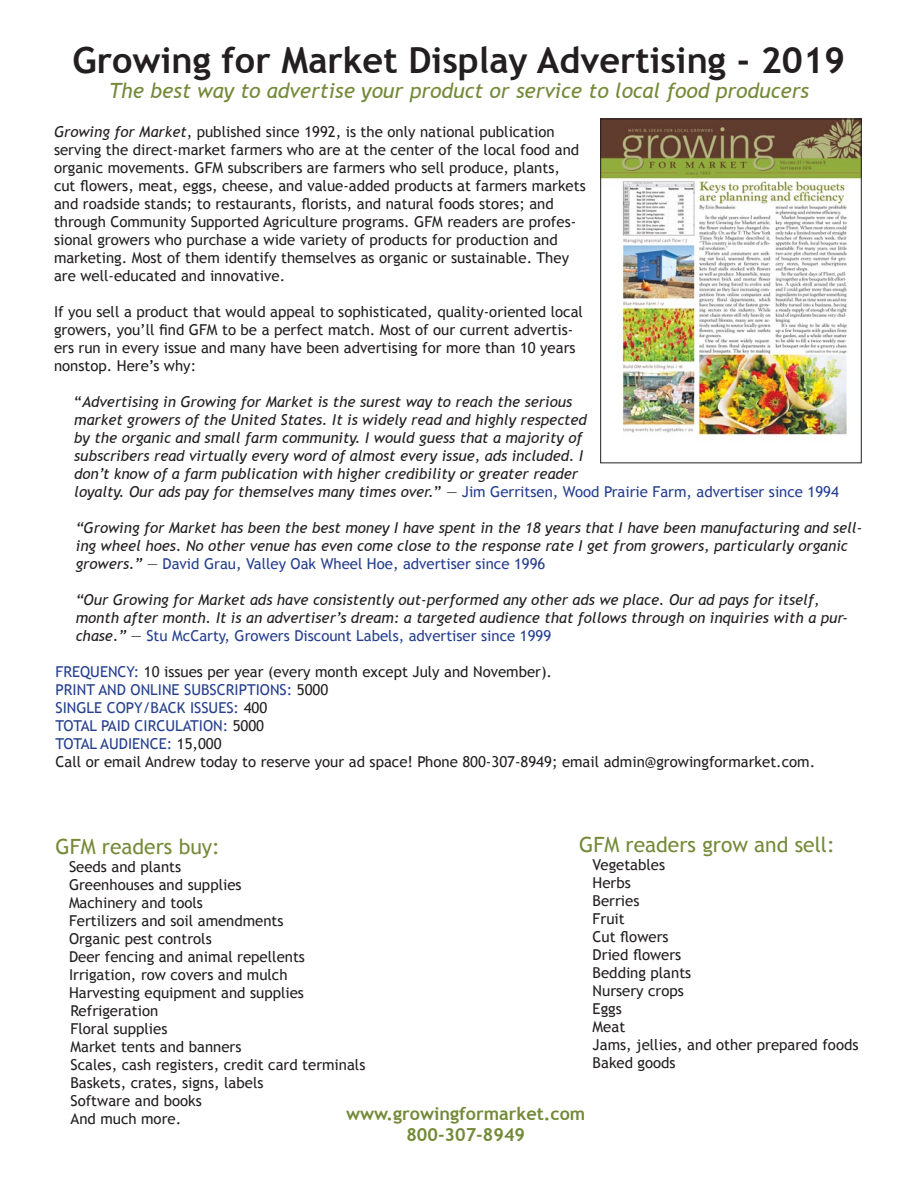
<style>
.page{position:relative;width:918px;height:1188px;background:#fff}
.page>*{position:absolute;margin:0;border:0;box-sizing:border-box;transform-origin:0 0}
.t1{font:700 36px "Trebuchet MS";color:#231f20}
.t2{font:italic 21px "Trebuchet MS";color:#748a38}
.t3{font:21px "Trebuchet MS";color:#748a38}
.t4{font:700 18px/21.6px "Trebuchet MS";color:#748a38;text-align:center}
.t5{font:15px/18px "Trebuchet MS";color:#231f20}
.t6{font:italic 15px/18px "Trebuchet MS";color:#231f20}
.s1{font-style:italic}
.s2{font-style:normal}
.s3{font-style:normal;color:#253f8e}
.s4{color:#253f8e}
</style>
<div class="page">
<img style="left:602px;top:121px;width:257px;height:315px">
<div style="left:600px;top:119px;width:261px;height:344px;border:1px solid #231f20"></div>
<h1 class="t1" style="left:73px;top:37px;width:774px">Growing for Market Display Advertising - 2019</h1>
<h2 class="t2" style="left:109px;top:78px;width:701px">The best way to advertise your product or service to local food producers</h2>
<p class="t5" style="left:54px;top:123px;width:533px"><span class="s1">Growing for Market</span>, published since 1992, is the only national publication serving the direct-market farmers who are at the center of the local food and organic movements. GFM subscribers are farmers who sell produce, plants,<br>cut flowers, meat, eggs, cheese, and value-added products at farmers markets and roadside stands; to restaurants, florists, and natural foods stores; and through Community Supported Agriculture programs. GFM readers are profes&shy;sional growers who purchase a wide variety of products for production and marketing. Most of them identify themselves as organic or sustainable. They are well-educated and innovative.</p>
<p class="t5" style="left:54px;top:303px;width:531px">If you sell a product that would appeal to sophisticated, quality-oriented local growers, you’ll find GFM to be a perfect match. Most of our current advertis&shy;ers run in every issue and many have been advertising for more than 10 years nonstop. Here’s why:</p>
<p class="t6" style="left:74px;top:393px;width:766px"><span class="s2">“</span>Advertising in Growing for Market is the surest way to reach the serious<br>market growers of the United States. It is widely read and highly respected<br>by the organic and small farm community. I would guess that a majority of<br>subscribers read virtually every word of almost every issue, ads included. I<br>don’t know of a farm publication with higher credibility or greater reader<br>loyalty. Our ads pay for themselves many times over.<span class="s2">” —</span> <span class="s3">Jim Gerritsen, Wood Prairie Farm, advertiser since 1994</span></p>
<p class="t6" style="left:76px;top:519px;width:788px">“Growing for Market has been the best money I have spent in the 18 years that I have been manufacturing and sell&shy;ing wheel hoes. No other venue has even come close to the response rate I get from growers, particularly organic growers.” <span class="s2">—</span> <span class="s3">David Grau, Valley Oak Wheel Hoe, advertiser since 1996</span></p>
<p class="t6" style="left:76px;top:591px;width:774px">“Our Growing for Market ads have consistently out-performed any other ads we place. Our ad pays for itself, month after month. It is an advertiser’s dream: a targeted audience that follows through on inquiries with a pur&shy;chase.” <span class="s2">—</span> <span class="s3">Stu McCarty, Growers Discount Labels, advertiser since 1999</span></p>
<p class="t5" style="left:56px;top:663px;width:761px"><span class="s4">FREQUENCY:</span> 10 issues per year (every month except July and November).<br><span class="s4">PRINT AND ONLINE SUBSCRIPTIONS:</span> 5000<br><span class="s4">SINGLE COPY/BACK ISSUES:</span> 400<br><span class="s4">TOTAL PAID CIRCULATION:</span> 5000<br><span class="s4">TOTAL AUDIENCE:</span> 15,000<br>Call or email Andrew today to reserve your ad space! Phone 800-307-8949; email admin@growingformarket.com.</p>
<h2 class="t3" style="left:579px;top:833px;width:257px">GFM readers grow and sell:</h2>
<p class="t5" style="left:593px;top:856px;width:267px">Vegetables<br>Herbs<br>Berries<br>Fruit<br>Cut flowers<br>Dried flowers<br>Bedding plants<br>Nursery crops<br>Eggs<br>Meat<br>Jams, jellies, and other prepared foods<br>Baked goods</p>
<p class="t4" style="left:346px;top:1102px;width:241px">www.growingformarket.com<br>800-307-8949</p>
<h2 class="t3" style="left:56px;top:834px;width:166px">GFM readers buy:</h2>
<p class="t5" style="left:69px;top:858px;width:298px">Seeds and plants<br>Greenhouses and supplies<br>Machinery and tools<br>Fertilizers and soil amendments<br>Organic pest controls<br>Deer fencing and animal repellents<br>Irrigation, row covers and mulch<br>Harvesting equipment and supplies<br>Refrigeration<br>Floral supplies<br>Market tents and banners<br>Scales, cash registers, credit card terminals<br>Baskets, crates, signs, labels<br>Software and books<br>And much more.</p>
</div>
